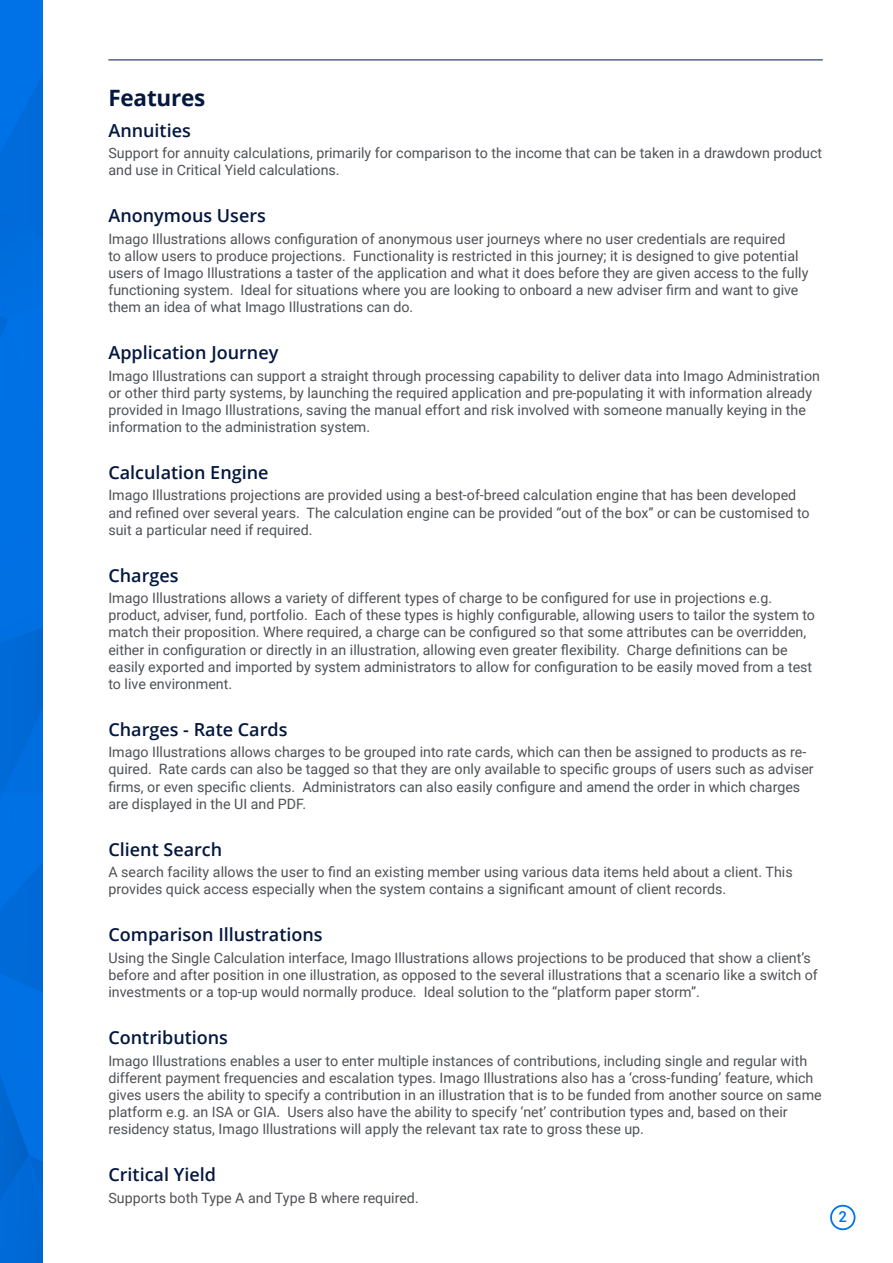
<style>
.page{position:relative;width:893px;height:1263px;background:#fff}
.page>*{position:absolute;margin:0;border:0;box-sizing:border-box;transform-origin:0 0}
.t1{font:700 22.5px "Open Sans";letter-spacing:-.01em;color:#03173f}
.t2{font:600 18px "Open Sans";color:#03173f}
.t3{font:500 15px "Roboto";color:#0073e8}
.t4{font:14.25px/17.1px "Roboto";color:#4f5156}
</style>
<div class="page">
<div style="left:830px;top:1205px;width:25px;height:25px;border:2px solid #0073e8;border-radius:50%"></div>
<img style="left:0;top:0;width:43px;height:1263px">
<hr style="left:108px;top:60px;width:715px;height:1px;background:#03173f">
<h1 class="t1" style="left:108px;top:82px;width:98px">Features</h1>
<p class="t2" style="left:108px;top:118px;width:84px">Annuities</p>
<p class="t4" style="left:108px;top:144px;width:715px">Support for annuity calculations, primarily for comparison to the income that can be taken in a drawdown product and use in Critical Yield calculations.</p>
<p class="t2" style="left:108px;top:203px;width:159px">Anonymous Users</p>
<p class="t4" style="left:108px;top:229px;width:701px">Imago Illustrations allows configuration of anonymous user journeys where no user credentials are required<br>to allow users to produce projections. Functionality is restricted in this journey; it is designed to give potential users of Imago Illustrations a taster of the application and what it does before they are given access to the fully functioning system. Ideal for situations where you are looking to onboard a new adviser firm and want to give them an idea of what Imago Illustrations can do.</p>
<p class="t2" style="left:108px;top:340px;width:171px">Application Journey</p>
<p class="t4" style="left:108px;top:366px;width:713px">Imago Illustrations can support a straight through processing capability to deliver data into Imago Administration or other third party systems, by launching the required application and pre-populating it with information already provided in Imago Illustrations, saving the manual effort and risk involved with someone manually keying in the information to the administration system.</p>
<p class="t2" style="left:108px;top:460px;width:162px">Calculation Engine</p>
<p class="t4" style="left:108px;top:486px;width:703px">Imago Illustrations projections are provided using a best-of-breed calculation engine that has been developed and refined over several years. The calculation engine can be provided “out of the box” or can be customised to suit a particular need if required.</p>
<p class="t2" style="left:108px;top:563px;width:72px">Charges</p>
<p class="t4" style="left:108px;top:589px;width:708px">Imago Illustrations allows a variety of different types of charge to be configured for use in projections e.g. product, adviser, fund, portfolio. Each of these types is highly configurable, allowing users to tailor the system to match their proposition. Where required, a charge can be configured so that some attributes can be overridden, either in configuration or directly in an illustration, allowing even greater flexibility. Charge definitions can be easily exported and imported by system administrators to allow for configuration to be easily moved from a test to live environment.</p>
<p class="t2" style="left:108px;top:717px;width:180px">Charges - Rate Cards</p>
<p class="t4" style="left:108px;top:743px;width:707px">Imago Illustrations allows charges to be grouped into rate cards, which can then be assigned to products as re&shy;quired. Rate cards can also be tagged so that they are only available to specific groups of users such as adviser firms, or even specific clients. Administrators can also easily configure and amend the order in which charges are displayed in the UI and PDF.</p>
<p class="t2" style="left:108px;top:837px;width:115px">Client Search</p>
<p class="t4" style="left:108px;top:863px;width:686px">A search facility allows the user to find an existing member using various data items held about a client. This provides quick access especially when the system contains a significant amount of client records.</p>
<p class="t2" style="left:108px;top:922px;width:216px">Comparison Illustrations</p>
<p class="t4" style="left:108px;top:949px;width:711px">Using the Single Calculation interface, Imago Illustrations allows projections to be produced that show a client’s before and after position in one illustration, as opposed to the several illustrations that a scenario like a switch of investments or a top-up would normally produce. Ideal solution to the “platform paper storm”.</p>
<p class="t2" style="left:108px;top:1025px;width:121px">Contributions</p>
<p class="t4" style="left:108px;top:1051px;width:715px">Imago Illustrations enables a user to enter multiple instances of contributions, including single and regular with different payment frequencies and escalation types. Imago Illustrations also has a ‘cross-funding’ feature, which gives users the ability to specify a contribution in an illustration that is to be funded from another source on same platform e.g. an ISA or GIA. Users also have the ability to specify ‘net’ contribution types and, based on their residency status, Imago Illustrations will apply the relevant tax rate to gross these up.</p>
<p class="t2" style="left:108px;top:1162px;width:109px">Critical Yield</p>
<p class="t4" style="left:108px;top:1188px;width:312px">Supports both Type A and Type B where required.</p>
<p class="t3" style="left:838px;top:1206px;width:10px">2</p>
</div>
